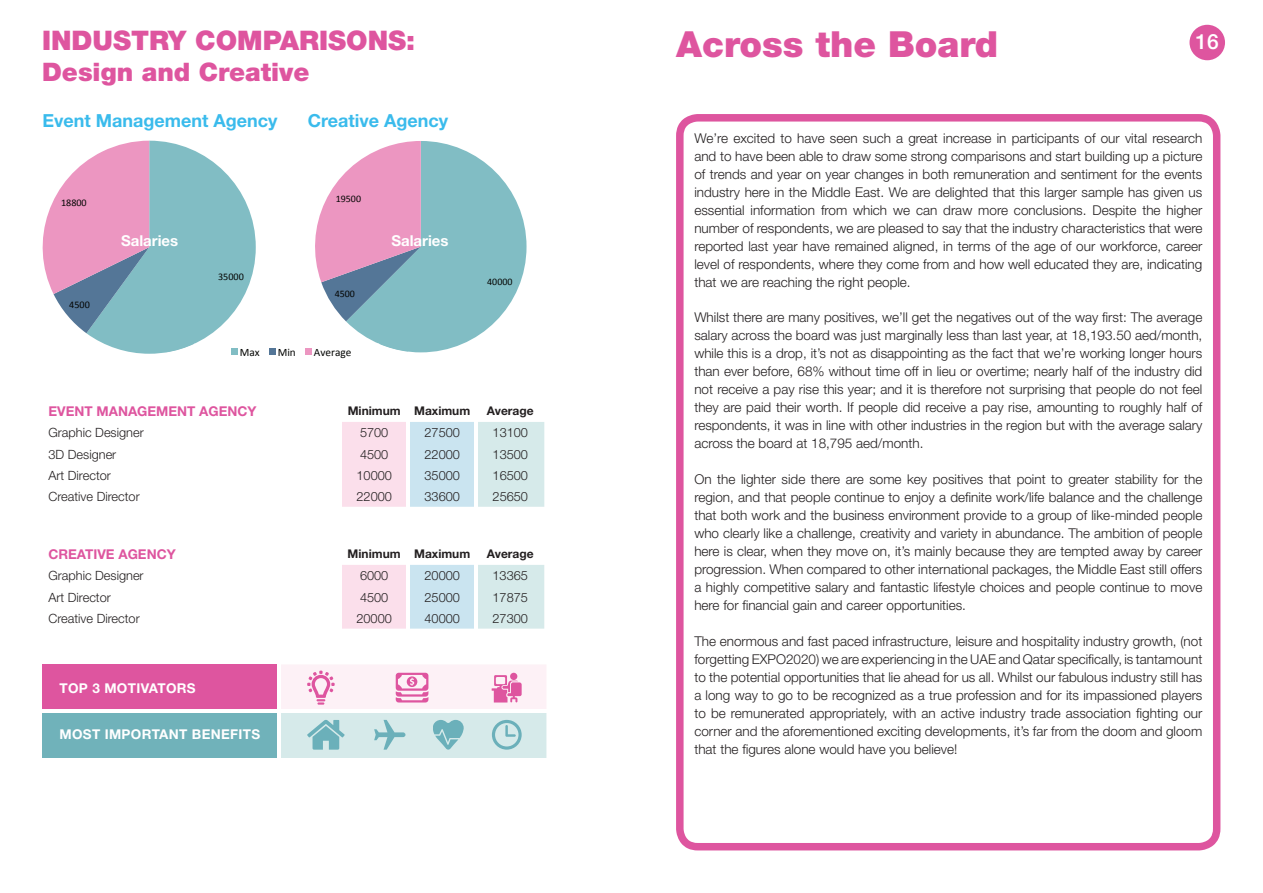
<style>
.page{position:relative;width:1263px;height:893px;background:#fff}
.page>*{position:absolute;margin:0;border:0;box-sizing:border-box;transform-origin:0 0}
.t1{font:900 36px "Helvetica Neue LT Std";color:#de559f}
.t2{font:900 27px "Helvetica Neue LT Std";color:#de559f}
.t3{font:900 25.5px "Helvetica Neue LT Std";color:#de559f}
.t4{font:500 21px "Helvetica Neue LT Std";color:#fff}
.t5{font:700 18px "Helvetica Neue LT Std";color:#3abbec}
.t6{font:700 15px "Helvetica Neue LT Std";color:#fff}
.t7{font:300 13.5px/18px "Helvetica Neue LT Std";color:#231f20;text-align:justify}
.t8{font:700 13.5px "Helvetica Neue LT Std";color:#de559f}
.t9{font:700 13.5px "Helvetica Neue LT Std";letter-spacing:.025em;color:#fff}
.t10{font:300 12.75px "Helvetica Neue LT Std";color:#231f20}
.t11{font:700 12px "Helvetica Neue LT Std";color:#231f20}
.t12{font:11.25px "Calibri";color:#040503}
.t13{font:10.2px "Calibri";color:#040503}
.t14{font:9.9px "Calibri";color:#040503}
</style>
<div class="page">
<div style="left:1189px;top:25px;width:36px;height:35px;background:#de559f;border-radius:50%"></div>
<svg style="left:42px;top:141px;width:484px;height:214px"></svg>
<svg style="left:342px;top:422px;width:202px;height:85px;background:#dfe4ec"></svg>
<hr style="left:407px;top:422px;width:3px;height:21px;background:#fff">
<hr style="left:475px;top:422px;width:3px;height:21px;background:#fff">
<hr style="left:407px;top:443px;width:3px;height:22px;background:#fff">
<hr style="left:475px;top:443px;width:3px;height:22px;background:#fff">
<hr style="left:407px;top:465px;width:3px;height:21px;background:#fff">
<hr style="left:475px;top:465px;width:3px;height:21px;background:#fff">
<hr style="left:407px;top:486px;width:3px;height:21px;background:#fff">
<hr style="left:475px;top:486px;width:3px;height:21px;background:#fff">
<div style="left:43px;top:664px;width:236px;height:47px;background:#de559f"></div>
<div style="left:43px;top:711px;width:236px;height:47px;background:#70b2ba"></div>
<hr style="left:43px;top:710px;width:236px;height:3px;background:#fff">
<hr style="left:277px;top:664px;width:3px;height:46px;background:#fff">
<hr style="left:277px;top:713px;width:3px;height:45px;background:#fff">
<svg style="left:281px;top:665px;width:265px;height:93px"></svg>
<svg style="left:342px;top:565px;width:202px;height:64px;background:#dee4ec"></svg>
<hr style="left:407px;top:565px;width:3px;height:21px;background:#fff">
<hr style="left:475px;top:565px;width:3px;height:21px;background:#fff">
<hr style="left:407px;top:586px;width:3px;height:21px;background:#fff">
<hr style="left:475px;top:586px;width:3px;height:21px;background:#fff">
<hr style="left:407px;top:607px;width:3px;height:22px;background:#fff">
<hr style="left:475px;top:607px;width:3px;height:22px;background:#fff">
<svg style="left:676px;top:114px;width:544px;height:736px"></svg>
<h2 class="t2" style="left:42px;top:25px;width:375px">INDUSTRY COMPARISONS:</h2>
<h1 class="t1" style="left:676px;top:23px;width:324px">Across the Board</h1>
<h3 class="t3" style="left:42px;top:57px;width:269px">Design and Creative</h3>
<h3 class="t5" style="left:42px;top:109px;width:237px">Event Management Agency</h3>
<h3 class="t5" style="left:308px;top:109px;width:142px">Creative Agency</h3>
<h3 class="t4" style="left:1195px;top:29px;width:25px">16</h3>
<p class="t13" style="left:61px;top:196px;width:27px">18800</p>
<p class="t13" style="left:69px;top:298px;width:22px">4500</p>
<p class="t14" style="left:336px;top:193px;width:27px">19500</p>
<p class="t6" style="left:121px;top:231px;width:59px">Salaries</p>
<p class="t6" style="left:391px;top:231px;width:59px">Salaries</p>
<p class="t13" style="left:218px;top:270px;width:27px">35000</p>
<p class="t14" style="left:335px;top:287px;width:22px">4500</p>
<p class="t12" style="left:240px;top:345px;width:21px">Max</p>
<p class="t12" style="left:278px;top:345px;width:20px">Min</p>
<p class="t12" style="left:314px;top:345px;width:39px">Average</p>
<p class="t14" style="left:487px;top:275px;width:27px">40000</p>
<p class="t8" style="left:49px;top:403px;width:209px">EVENT MANAGEMENT AGENCY</p>
<p class="t11" style="left:348px;top:403px;width:124px">Minimum Maximum</p>
<p class="t11" style="left:487px;top:403px;width:48px">Average</p>
<p class="t10" style="left:49px;top:425px;width:97px">Graphic Designer</p>
<p class="t10" style="left:360px;top:425px;width:30px">5700</p>
<p class="t10" style="left:424px;top:425px;width:37px">27500</p>
<p class="t10" style="left:493px;top:425px;width:37px">13100</p>
<p class="t10" style="left:49px;top:446px;width:69px">3D Designer</p>
<p class="t10" style="left:360px;top:446px;width:30px">4500</p>
<p class="t10" style="left:424px;top:446px;width:37px">22000</p>
<p class="t10" style="left:493px;top:446px;width:37px">13500</p>
<p class="t10" style="left:49px;top:467px;width:64px">Art Director</p>
<p class="t10" style="left:356px;top:467px;width:37px">10000</p>
<p class="t10" style="left:424px;top:467px;width:37px">35000</p>
<p class="t10" style="left:493px;top:467px;width:37px">16500</p>
<p class="t10" style="left:49px;top:488px;width:93px">Creative Director</p>
<p class="t10" style="left:356px;top:488px;width:37px">22000</p>
<p class="t10" style="left:424px;top:488px;width:37px">33600</p>
<p class="t10" style="left:493px;top:488px;width:37px">25650</p>
<p class="t8" style="left:48px;top:546px;width:129px">CREATIVE AGENCY</p>
<p class="t11" style="left:348px;top:546px;width:124px">Minimum Maximum</p>
<p class="t11" style="left:487px;top:546px;width:48px">Average</p>
<p class="t10" style="left:48px;top:568px;width:97px">Graphic Designer</p>
<p class="t10" style="left:360px;top:568px;width:30px">6000</p>
<p class="t10" style="left:424px;top:568px;width:37px">20000</p>
<p class="t10" style="left:492px;top:568px;width:37px">13365</p>
<p class="t10" style="left:48px;top:589px;width:64px">Art Director</p>
<p class="t10" style="left:360px;top:589px;width:30px">4500</p>
<p class="t10" style="left:424px;top:589px;width:37px">25000</p>
<p class="t10" style="left:492px;top:589px;width:37px">17875</p>
<p class="t10" style="left:48px;top:610px;width:93px">Creative Director</p>
<p class="t10" style="left:356px;top:610px;width:37px">20000</p>
<p class="t10" style="left:424px;top:610px;width:37px">40000</p>
<p class="t10" style="left:492px;top:610px;width:37px">27300</p>
<p class="t9" style="left:60px;top:679px;width:138px">TOP 3 MOTIVATORS</p>
<p class="t9" style="left:60px;top:726px;width:202px">MOST IMPORTANT BENEFITS</p>
<p class="t7" style="left:694px;top:128px;width:509px">We’re excited to have seen such a great increase in participants of our vital research and to have been able to draw some strong comparisons and start building up a picture of trends and year on year changes in both remuneration and sentiment for the events industry here in the Middle East. We are delighted that this larger sample has given us essential information from which we can draw more conclusions. Despite the higher number of respondents, we are pleased to say that the industry characteristics that were reported last year have remained aligned, in terms of the age of our workforce, career level of respondents, where they come from and how well educated they are, indicating that we are reaching the right people.</p>
<p class="t7" style="left:694px;top:308px;width:510px">Whilst there are many positives, we’ll get the negatives out of the way first: The average salary across the board was just marginally less than last year, at 18,193.50 aed/month, while this is a drop, it’s not as disappointing as the fact that we’re working longer hours than ever before, 68% without time off in lieu or overtime; nearly half of the industry did not receive a pay rise this year; and it is therefore not surprising that people do not feel they are paid their worth. If people did receive a pay rise, amounting to roughly half of respondents, it was in line with other industries in the region but with the average salary across the board at 18,795 aed/month.</p>
<p class="t7" style="left:694px;top:470px;width:510px">On the lighter side there are some key positives that point to greater stability for the region, and that people continue to enjoy a definite work/life balance and the challenge that both work and the business environment provide to a group of like-minded people who clearly like a challenge, creativity and variety in abundance. The ambition of people here is clear, when they move on, it’s mainly because they are tempted away by career progression. When compared to other international packages, the Middle East still offers a highly competitive salary and fantastic lifestyle choices and people continue to move here for financial gain and career opportunities.</p>
<p class="t7" style="left:694px;top:632px;width:510px">The enormous and fast paced infrastructure, leisure and hospitality industry growth, (not forgetting EXPO2020) we are experiencing in the UAE and Qatar specifically, is tantamount to the potential opportunities that lie ahead for us all. Whilst our fabulous industry still has a long way to go to be recognized as a true profession and for its impassioned players to be remunerated appropriately, with an active industry trade association fighting our corner and the aforementioned exciting developments, it’s far from the doom and gloom that the figures alone would have you believe!</p>
</div>
